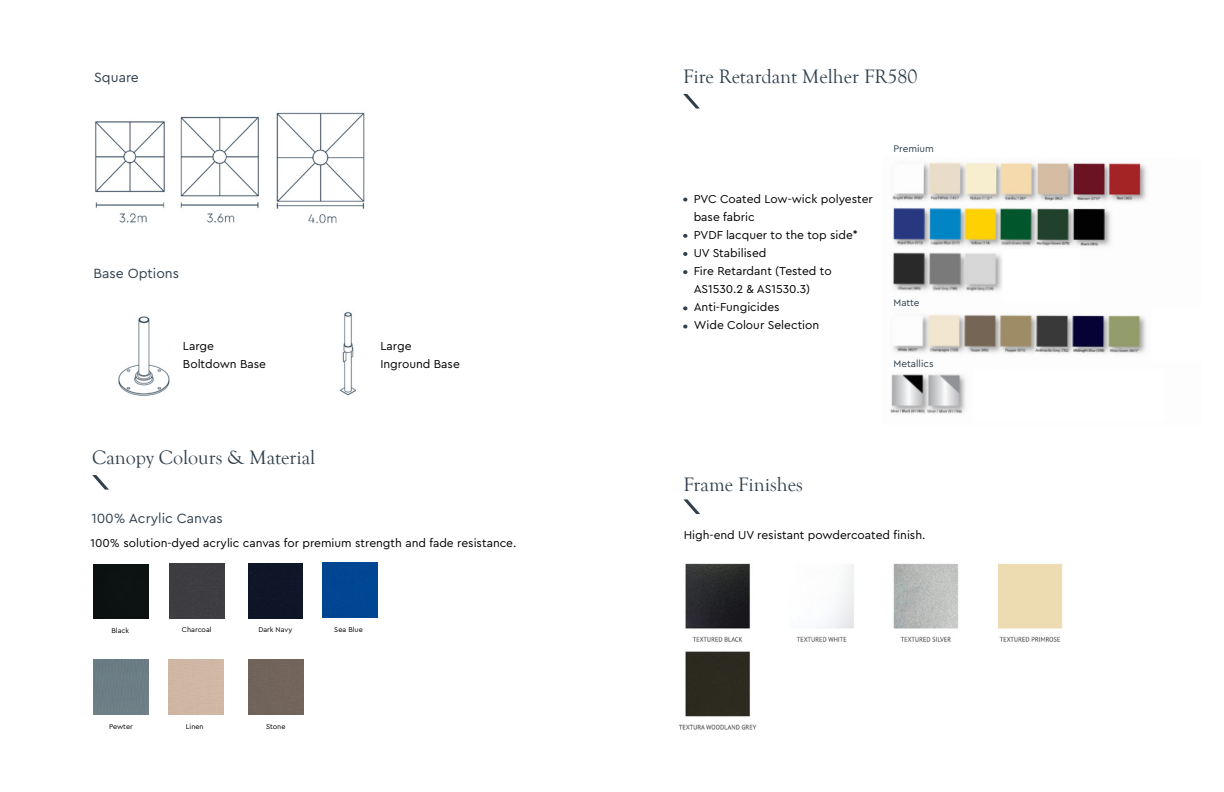
<style>
.page{position:relative;width:1224px;height:792px;background:#fff}
.page>*{position:absolute;margin:0;border:0;box-sizing:border-box;transform-origin:0 0}
.t1{font:20px "Goudy Old Style T";color:#30404d}
.t2{font:14px "Cera Pro";color:#30404d}
.t3{font:12px/18px "Cera Pro";color:#000}
.t4{font:10px "Cera Pro";color:#30404d}
.t5{font:7.3px "Cera Pro";color:#000}
</style>
<div class="page">
<img style="left:890px;top:162px;width:257px;height:252px">
<svg style="left:683px;top:198px;width:4px;height:4px"></svg>
<svg style="left:683px;top:234px;width:4px;height:4px"></svg>
<svg style="left:683px;top:252px;width:4px;height:4px"></svg>
<svg style="left:683px;top:270px;width:4px;height:4px"></svg>
<svg style="left:683px;top:306px;width:4px;height:4px"></svg>
<svg style="left:683px;top:325px;width:4px;height:4px"></svg>
<img style="left:95px;top:112px;width:270px;height:112px">
<img style="left:678px;top:563px;width:385px;height:167px">
<div style="left:1003px;top:250px;width:77px;height:52px;background:#fff"></div>
<div style="left:974px;top:370px;width:190px;height:52px;background:#fff"></div>
<img style="left:339px;top:312px;width:17px;height:84px">
<img style="left:118px;top:316px;width:52px;height:80px">
<div style="left:248px;top:563px;width:55px;height:55px;background:#0f1627"></div>
<div style="left:94px;top:565px;width:55px;height:54px;background:#0c1112"></div>
<div style="left:94px;top:659px;width:55px;height:55px;background:#6c7d85"></div>
<div style="left:322px;top:563px;width:55px;height:55px;background:#004692"></div>
<div style="left:249px;top:659px;width:55px;height:55px;background:#72645b"></div>
<div style="left:170px;top:563px;width:55px;height:55px;background:#3e3d42"></div>
<svg style="left:683px;top:94px;width:17px;height:14px"></svg>
<svg style="left:92px;top:475px;width:17px;height:15px"></svg>
<svg style="left:683px;top:499px;width:17px;height:15px"></svg>
<p class="t2" style="left:94px;top:68px;width:46px">Square</p>
<p class="t2" style="left:94px;top:264px;width:87px">Base Options</p>
<p class="t3" style="left:183px;top:336px;width:85px">Large<br>Boltdown Base</p>
<p class="t3" style="left:380px;top:336px;width:81px">Large<br>Inground Base</p>
<h1 class="t1" style="left:92px;top:447px;width:225px">Canopy Colours &amp; Material</h1>
<p class="t2" style="left:91px;top:509px;width:133px">100% Acrylic Canvas</p>
<p class="t3" style="left:91px;top:534px;width:427px">100% solution-dyed acrylic canvas for premium strength and fade resistance.</p>
<p class="t5" style="left:111px;top:625px;width:19px">Black</p>
<p class="t5" style="left:109px;top:721px;width:25px">Pewter</p>
<p class="t5" style="left:182px;top:625px;width:31px">Charcoal</p>
<p class="t5" style="left:186px;top:721px;width:19px">Linen</p>
<p class="t5" style="left:258px;top:625px;width:35px">Dark Navy</p>
<p class="t5" style="left:266px;top:721px;width:21px">Stone</p>
<p class="t5" style="left:334px;top:625px;width:30px">Sea Blue</p>
<h1 class="t1" style="left:683px;top:66px;width:236px">Fire Retardant Melher FR580</h1>
<p class="t3" style="left:694px;top:189px;width:181px">PVC Coated Low-wick polyester base fabric<br>PVDF lacquer to the top side*<br>UV Stabilised<br>Fire Retardant (Tested to<br>AS1530.2 &amp; AS1530.3)<br>Anti-Fungicides<br>Wide Colour Selection</p>
<p class="t4" style="left:894px;top:142px;width:42px">Premium</p>
<p class="t4" style="left:894px;top:296px;width:28px">Matte</p>
<p class="t4" style="left:894px;top:357px;width:42px">Metallics</p>
<h1 class="t1" style="left:683px;top:473px;width:121px">Frame Finishes</h1>
<p class="t3" style="left:684px;top:526px;width:243px">High-end UV resistant powdercoated finish.</p>
</div>
